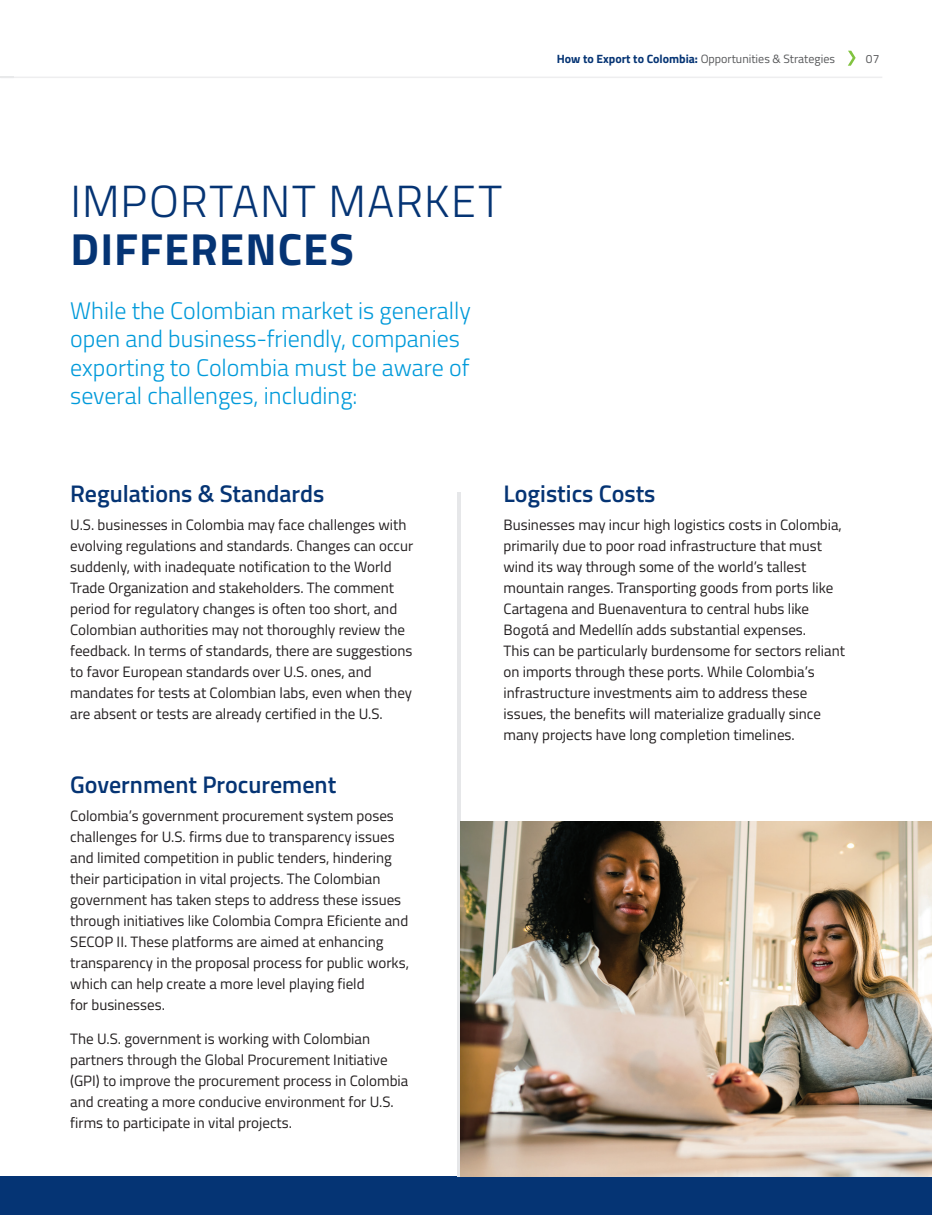
<style>
.page{position:relative;width:932px;height:1215px;background:#fff}
.page>*{position:absolute;margin:0;border:0;box-sizing:border-box;transform-origin:0 0}
.t1{font:300 45px "Titillium Web";letter-spacing:.03em;color:#053474}
.t2{font:700 45px "Titillium Web";letter-spacing:.025em;color:#053474}
.t3{font:300 24px/28.5px "Titillium Web";color:#009ada}
.t4{font:600 24px "Titillium Web";color:#053474}
.t5{font:15px/21px "Titillium Web";color:#231f20}
.t6{font:12px "Titillium Web";color:#57585a}
.s1{font-weight:700;color:#053474}
</style>
<div class="page">
<svg style="left:848px;top:51px;width:7px;height:15px"></svg>
<hr style="left:14px;top:77px;width:868px;height:1px;background:#eeeeef">
<div style="left:0;top:1177px;width:932px;height:38px;background:#053474"></div>
<svg style="left:0;top:77px;width:14px;height:1px"></svg>
<hr style="left:458px;top:493px;width:2px;height:684px;background:#e6e7e9">
<img style="left:460px;top:821px;width:472px;height:356px">
<h1 class="t1" style="left:70px;top:168px;width:433px">IMPORTANT MARKET</h1>
<h1 class="t2" style="left:70px;top:214px;width:285px">DIFFERENCES</h1>
<h2 class="t3" style="left:70px;top:295px;width:402px">While the Colombian market is generally open and business-friendly, companies exporting to Colombia must be aware of several challenges, including:</h2>
<p class="t6" style="left:557px;top:50px;width:280px"><span class="s1">How to Export to Colombia:</span> Opportunities &amp; Strategies</p>
<p class="t6" style="left:866px;top:50px;width:15px">07</p>
<h2 class="t4" style="left:70px;top:476px;width:256px">Regulations &amp; Standards</h2>
<p class="t5" style="left:70px;top:513px;width:344px">U.S. businesses in Colombia may face challenges with evolving regulations and standards. Changes can occur suddenly, with inadequate notification to the World Trade Organization and stakeholders. The comment period for regulatory changes is often too short, and Colombian authorities may not thoroughly review the feedback. In terms of standards, there are suggestions to favor European standards over U.S. ones, and mandates for tests at Colombian labs, even when they are absent or tests are already certified in the U.S.</p>
<h2 class="t4" style="left:70px;top:767px;width:267px">Government Procurement</h2>
<p class="t5" style="left:70px;top:804px;width:340px">Colombia’s government procurement system poses challenges for U.S. firms due to transparency issues and limited competition in public tenders, hindering their participation in vital projects. The Colombian government has taken steps to address these issues through initiatives like Colombia Compra Eficiente and SECOP II. These platforms are aimed at enhancing transparency in the proposal process for public works, which can help create a more level playing field<br>for businesses.</p>
<p class="t5" style="left:70px;top:1028px;width:340px">The U.S. government is working with Colombian partners through the Global Procurement Initiative (GPI) to improve the procurement process in Colombia and creating a more conducive environment for U.S. firms to participate in vital projects.</p>
<h2 class="t4" style="left:503px;top:476px;width:153px">Logistics Costs</h2>
<p class="t5" style="left:503px;top:513px;width:343px">Businesses may incur high logistics costs in Colombia, primarily due to poor road infrastructure that must wind its way through some of the world’s tallest mountain ranges. Transporting goods from ports like Cartagena and Buenaventura to central hubs like Bogotá and Medellín adds substantial expenses.<br>This can be particularly burdensome for sectors reliant on imports through these ports. While Colombia’s infrastructure investments aim to address these issues, the benefits will materialize gradually since many projects have long completion timelines.</p>
</div>
